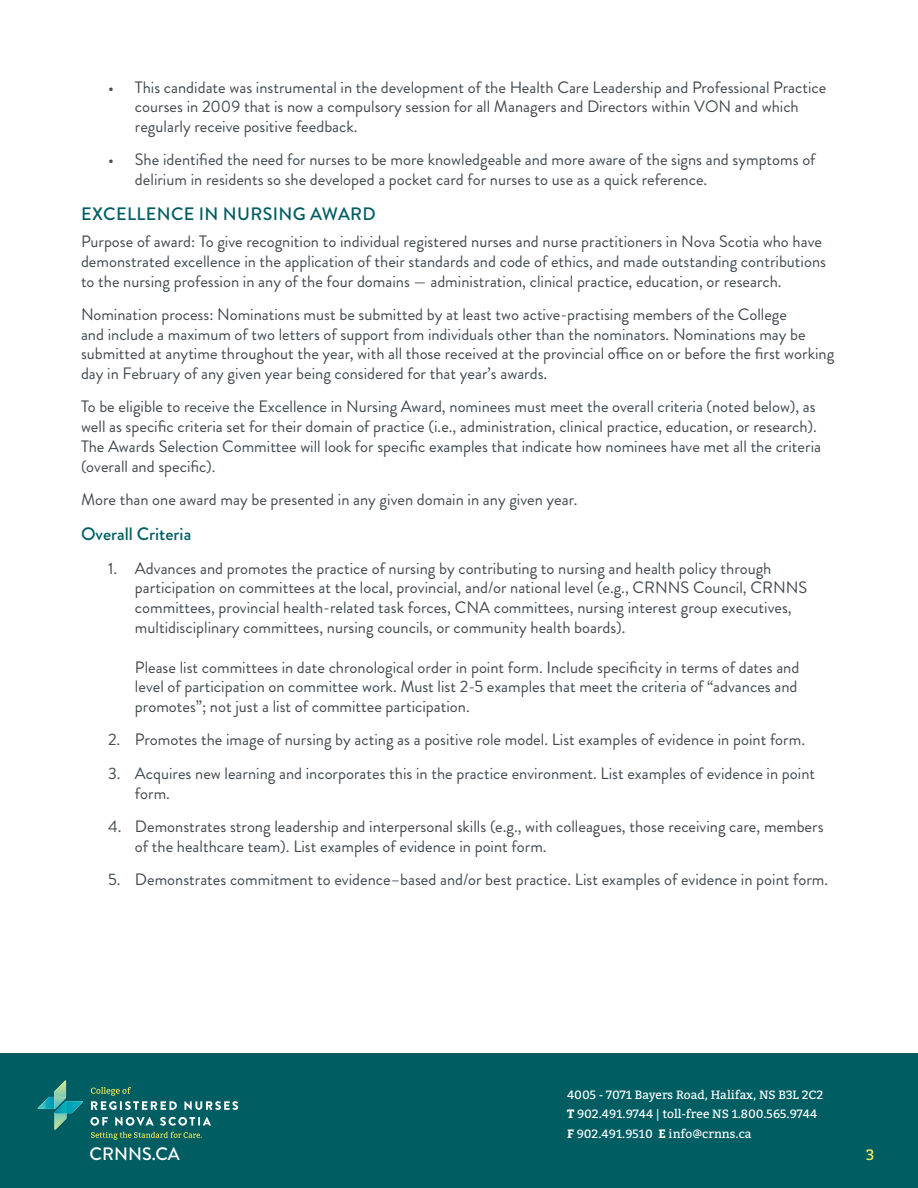
<style>
.page{position:relative;width:918px;height:1188px;background:#fff}
.page>*{position:absolute;margin:0;border:0;box-sizing:border-box;transform-origin:0 0}
.t1{font:500 18px "Brandon Grotesque";letter-spacing:.02em;color:#005e63}
.t2{font:500 18px "Brandon Grotesque";color:#005e63}
.t3{font:500 18px "Brandon Grotesque";color:#fff}
.t4{font:16.5px/19.8px "Brandon Grotesque";color:#434a4f}
.t5{font:15px "Bitter";color:#fff45f}
.t6{font:12px/19.5px "Bitter";color:#fff}
.s1{font-weight:700}
</style>
<div class="page">
<div style="left:0;top:1053px;width:918px;height:135px;background:#005e63"></div>
<svg style="left:184px;top:1101px;width:54px;height:9px"></svg>
<svg style="left:90px;top:1117px;width:18px;height:9px"></svg>
<svg style="left:115px;top:1117px;width:39px;height:9px"></svg>
<svg style="left:160px;top:1117px;width:51px;height:9px"></svg>
<svg style="left:38px;top:1081px;width:45px;height:49px"></svg>
<svg style="left:91px;top:1087px;width:86px;height:23px"></svg>
<svg style="left:91px;top:1132px;width:111px;height:8px"></svg>
<p class="t4" style="left:135px;top:77px;width:693px;text-indent:-27px">• This candidate was instrumental in the development of the Health Care Leadership and Professional Practice courses in 2009 that is now a compulsory session for all Managers and Directors within VON and which regularly receive positive feedback.</p>
<p class="t4" style="left:135px;top:150px;width:682px;text-indent:-27px">• She identified the need for nurses to be more knowledgeable and more aware of the signs and symptoms of delirium in residents so she developed a pocket card for nurses to use as a quick reference.</p>
<p class="t1" style="left:81px;top:202px;width:296px">EXCELLENCE IN NURSING AWARD</p>
<p class="t4" style="left:81px;top:232px;width:747px">Purpose of award: To give recognition to individual registered nurses and nurse practitioners in Nova Scotia who have demonstrated excellence in the application of their standards and code of ethics, and made outstanding contributions to the nursing profession in any of the four domains — administration, clinical practice, education, or research.</p>
<p class="t4" style="left:81px;top:304px;width:755px">Nomination process: Nominations must be submitted by at least two active-practising members of the College<br>and include a maximum of two letters of support from individuals other than the nominators. Nominations may be submitted at anytime throughout the year, with all those received at the provincial office on or before the first working day in February of any given year being considered for that year’s awards.</p>
<p class="t4" style="left:81px;top:397px;width:742px">To be eligible to receive the Excellence in Nursing Award, nominees must meet the overall criteria (noted below), as well as specific criteria set for their domain of practice (i.e., administration, clinical practice, education, or research).<br>The Awards Selection Committee will look for specific examples that indicate how nominees have met all the criteria (overall and specific).</p>
<p class="t4" style="left:81px;top:490px;width:498px">More than one award may be presented in any given domain in any given year.</p>
<p class="t2" style="left:81px;top:522px;width:112px">Overall Criteria</p>
<p class="t4" style="left:135px;top:558px;width:674px;text-indent:-27px">1. Advances and promotes the practice of nursing by contributing to nursing and health policy through participation on committees at the local, provincial, and/or national level (e.g., CRNNS Council, CRNNS committees, provincial health-related task forces, CNA committees, nursing interest group executives, multidisciplinary committees, nursing councils, or community health boards).</p>
<p class="t4" style="left:135px;top:657px;width:666px;text-align:justify">Please list committees in date chronological order in point form. Include specificity in terms of dates and level of participation on committee work. Must list 2-5 examples that meet the criteria of “advances and promotes”; not just a list of committee participation.</p>
<p class="t4" style="left:108px;top:730px;width:699px">2. Promotes the image of nursing by acting as a positive role model. List examples of evidence in point form.</p>
<p class="t4" style="left:135px;top:763px;width:682px;text-indent:-27px">3. Acquires new learning and incorporates this in the practice environment. List examples of evidence in point form.</p>
<p class="t4" style="left:135px;top:817px;width:690px;text-indent:-27px">4. Demonstrates strong leadership and interpersonal skills (e.g., with colleagues, those receiving care, members of the healthcare team). List examples of evidence in point form.</p>
<p class="t4" style="left:108px;top:870px;width:722px">5. Demonstrates commitment to evidence–based and/or best practice. List examples of evidence in point form.</p>
<p class="t6" style="left:567px;top:1085px;width:258px">4005 - 7071 Bayers Road, Halifax, NS B3L 2C2<br><span class="s1">T</span> 902.491.9744 | toll-free NS 1.800.565.9744<br><span class="s1">F</span> 902.491.9510 <span class="s1">E</span> info@crnns.ca</p>
<p class="t3" style="left:90px;top:1141px;width:92px">CRNNS.CA</p>
<p class="t5" style="left:866px;top:1144px;width:10px">3</p>
</div>
